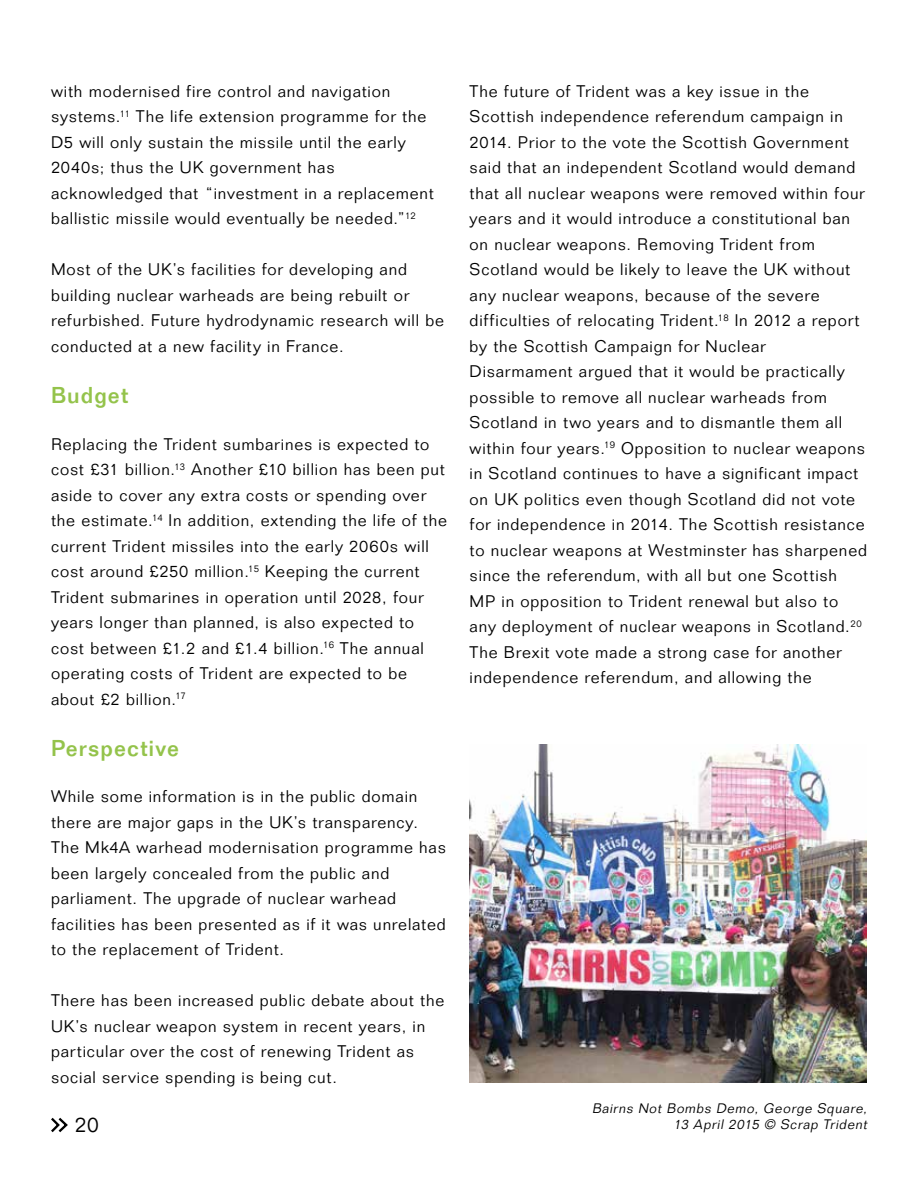
<style>
.page{position:relative;width:918px;height:1188px;background:#fff}
.page>*{position:absolute;margin:0;border:0;box-sizing:border-box;transform-origin:0 0}
.t1{font:500 22.5px "Folio Std";letter-spacing:.045em;color:#94c34b}
.t2{font:300 21px "Folio Std";color:#000}
.t3{font:300 16.5px/25.5px "Folio Std";letter-spacing:.05em;color:#000}
.t4{font:italic 300 13.5px/16.5px "Folio Std";color:#000;text-align:right}
</style>
<div class="page">
<svg style="left:51px;top:1117px;width:17px;height:16px"></svg>
<img style="left:470px;top:745px;width:397px;height:337px">
<p class="t3" style="left:51px;top:78px;width:384px">with modernised fire control and navigation systems.<sup>11</sup> The life extension programme for the D5 will only sustain the missile until the early 2040s; thus the UK government has acknowledged that “investment in a replacement ballistic missile would eventually be needed.”<sup>12</sup></p>
<p class="t3" style="left:51px;top:257px;width:394px">Most of the UK’s facilities for developing and building nuclear warheads are being rebuilt or refurbished. Future hydrodynamic research will be conducted at a new facility in France.</p>
<h1 class="t1" style="left:51px;top:381px;width:79px">Budget</h1>
<p class="t3" style="left:51px;top:431px;width:397px">Replacing the Trident sumbarines is expected to cost £31 billion.<sup>13</sup> Another £10 billion has been put aside to cover any extra costs or spending over the estimate.<sup>14</sup> In addition, extending the life of the current Trident missiles into the early 2060s will cost around £250 million.<sup>15</sup> Keeping the current Trident submarines in operation until 2028, four years longer than planned, is also expected to cost between £1.2 and £1.4 billion.<sup>16</sup> The annual operating costs of Trident are expected to be about £2 billion.<sup>17</sup></p>
<h1 class="t1" style="left:51px;top:734px;width:130px">Perspective</h1>
<p class="t3" style="left:51px;top:784px;width:396px">While some information is in the public domain there are major gaps in the UK’s transparency.<br>The Mk4A warhead modernisation programme has been largely concealed from the public and parliament. The upgrade of nuclear warhead facilities has been presented as if it was unrelated to the replacement of Trident.</p>
<p class="t3" style="left:51px;top:988px;width:395px">There has been increased public debate about the UK’s nuclear weapon system in recent years, in particular over the cost of renewing Trident as social service spending is being cut.</p>
<p class="t2" style="left:75px;top:1112px;width:25px">20</p>
<p class="t3" style="left:470px;top:78px;width:399px">The future of Trident was a key issue in the Scottish independence referendum campaign in 2014. Prior to the vote the Scottish Government said that an independent Scotland would demand that all nuclear weapons were removed within four years and it would introduce a constitutional ban on nuclear weapons. Removing Trident from Scotland would be likely to leave the UK without any nuclear weapons, because of the severe difficulties of relocating Trident.<sup>18</sup> In 2012 a report by the Scottish Campaign for Nuclear Disarmament argued that it would be practically possible to remove all nuclear warheads from Scotland in two years and to dismantle them all within four years.<sup>19</sup> Opposition to nuclear weapons in Scotland continues to have a significant impact on UK politics even though Scotland did not vote for independence in 2014. The Scottish resistance to nuclear weapons at Westminster has sharpened since the referendum, with all but one Scottish<br>MP in opposition to Trident renewal but also to any deployment of nuclear weapons in Scotland.<sup>20<br></sup>The Brexit vote made a strong case for another independence referendum, and allowing the</p>
<p class="t4" style="left:592px;top:1100px;width:279px">Bairns Not Bombs Demo, George Square,<br>13 April 2015 © Scrap Trident</p>
</div>
